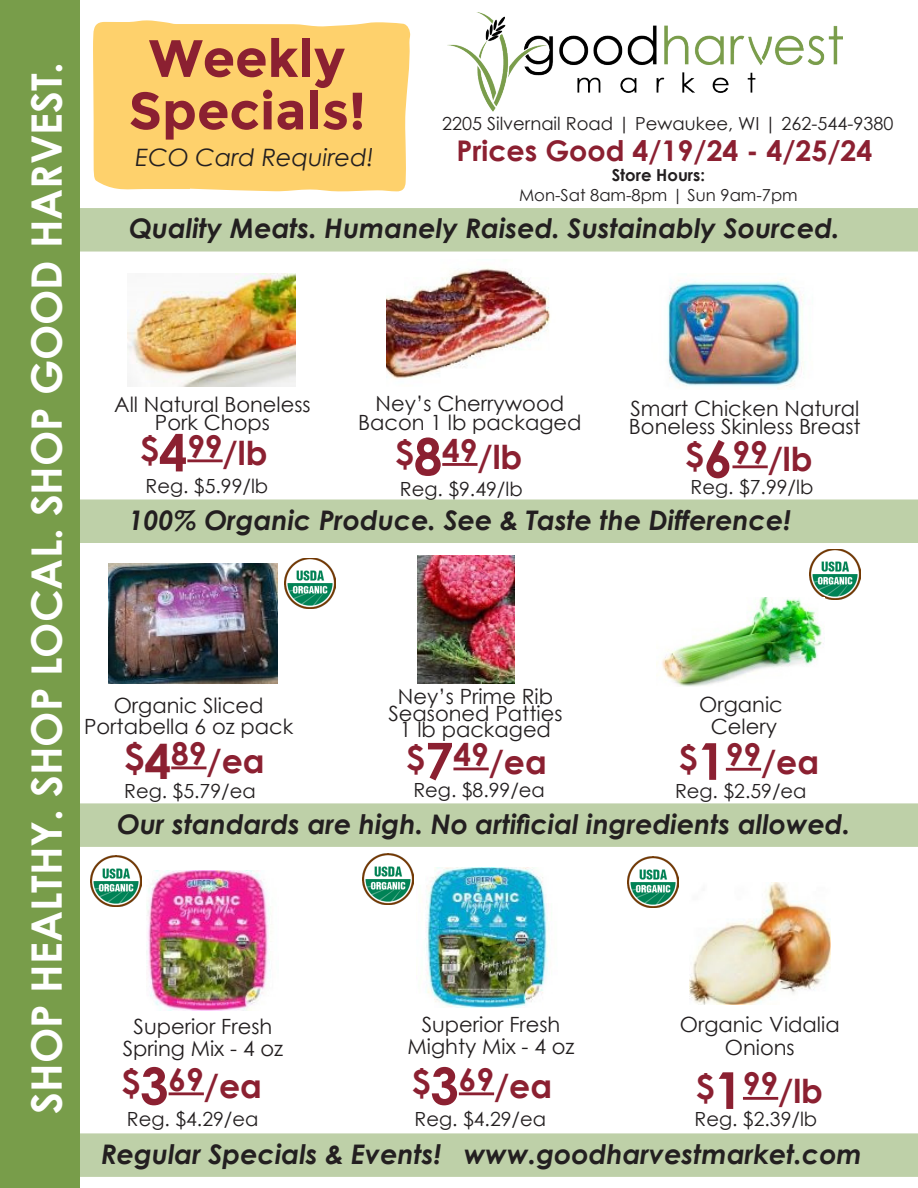
<style>
.page{position:relative;width:918px;height:1188px;background:#fff}
.page>*{position:absolute;margin:0;border:0;box-sizing:border-box;transform-origin:0 0}
.t1{font:700 52.5px/52.5px "Montserrat";color:#8b2031;text-align:center}
.t2{font:700 42px "Century Gothic";color:#fff}
.t3{font:700 33px "Century Gothic";color:#8b2031}
.t4{font:700 28.5px "Century Gothic";color:#8b2031}
.t5{font:italic 700 27px "Century Gothic";color:#231f20}
.t6{font:italic 24px "Century Gothic";color:#231f20}
.t7{font:21px "Century Gothic";color:#231f20}
.t8{font:19.5px "Century Gothic";color:#231f20}
.t9{font:18px "Century Gothic";color:#231f20}
.t10{font:16.5px "Century Gothic";color:#231f20}
.t11{font:700 16.5px "Century Gothic";color:#231f20}
.s1{font-size:33.3px}
.s2{font-size:51px}
.s3{font-size:36px}
.s4{font-size:48px}
</style>
<div class="page">
<div style="left:0;top:0;width:79px;height:1188px;background:#789d4a"></div>
<svg style="left:92px;top:20px;width:318px;height:557px"></svg>
<img style="left:447px;top:12px;width:395px;height:100px">
<hr style="left:442px;top:463px;width:36px;height:3px;background:#8b2031">
<hr style="left:171px;top:766px;width:36px;height:3px;background:#8b2031">
<img style="left:628px;top:856px;width:51px;height:52px">
<img style="left:362px;top:854px;width:51px;height:50px">
<div style="left:79px;top:208px;width:839px;height:44px;background:#bed0a8"></div>
<div style="left:76px;top:1133px;width:842px;height:44px;background:#bed0a8"></div>
<div style="left:79px;top:500px;width:839px;height:43px;background:#bed0a8"></div>
<div style="left:77px;top:803px;width:841px;height:44px;background:#bed0a8"></div>
<hr style="left:732px;top:465px;width:36px;height:3px;background:#8b2031">
<hr style="left:453px;top:768px;width:36px;height:2px;background:#8b2031">
<hr style="left:726px;top:768px;width:35px;height:3px;background:#8b2031">
<hr style="left:169px;top:1092px;width:35px;height:3px;background:#8b2031">
<hr style="left:459px;top:1092px;width:35px;height:3px;background:#8b2031">
<hr style="left:743px;top:1097px;width:35px;height:3px;background:#8b2031">
<img style="left:91px;top:856px;width:51px;height:51px">
<img style="left:809px;top:549px;width:51px;height:51px">
<img style="left:284px;top:558px;width:51px;height:51px">
<img style="left:418px;top:556px;width:96px;height:128px">
<img style="left:386px;top:260px;width:164px;height:128px">
<img style="left:127px;top:274px;width:169px;height:112px">
<img style="left:667px;top:278px;width:138px;height:112px">
<img style="left:426px;top:867px;width:123px;height:141px">
<img style="left:146px;top:870px;width:125px;height:141px">
<img style="left:656px;top:597px;width:169px;height:90px">
<img style="left:690px;top:883px;width:140px;height:121px">
<img style="left:109px;top:563px;width:169px;height:121px">
<p class="t2" style="left:15px;top:1114px;width:1053px;rotate:-90deg">SHOP HEALTHY. SHOP LOCAL. SHOP GOOD HARVEST.</p>
<p class="t1" style="left:129px;top:32px;width:239px">Weekly<br>Specials!</p>
<p class="t9" style="left:442px;top:111px;width:453px">2205 Silvernail Road | Pewaukee, WI | 262-544-9380</p>
<p class="t6" style="left:136px;top:140px;width:240px">ECO Card Required!</p>
<p class="t4" style="left:456px;top:129px;width:418px">Prices Good 4/19/24 - 4/25/24</p>
<p class="t11" style="left:612px;top:163px;width:95px">Store Hours:</p>
<p class="t10" style="left:519px;top:184px;width:280px">Mon-Sat 8am-8pm | Sun 9am-7pm</p>
<p class="t5" style="left:129px;top:208px;width:712px">Quality Meats. Humanely Raised. Sustainably Sourced.</p>
<p class="t7" style="left:114px;top:390px;width:198px">All Natural Boneless</p>
<p class="t7" style="left:155px;top:408px;width:116px">Pork Chops</p>
<p class="t3" style="left:140px;top:428px;width:129px"><span class="s1">$</span><span class="s2">4</span><sup>99</sup>/lb</p>
<p class="t8" style="left:146px;top:472px;width:124px">Reg. $5.99/lb</p>
<p class="t7" style="left:376px;top:389px;width:190px">Ney’s Cherrywood</p>
<p class="t7" style="left:358px;top:408px;width:225px">Bacon 1 lb packaged</p>
<p class="t3" style="left:395px;top:432px;width:129px"><span class="s1">$</span><span class="s2">8</span><sup>49</sup>/lb</p>
<p class="t8" style="left:400px;top:475px;width:124px">Reg. $9.49/lb</p>
<p class="t7" style="left:630px;top:394px;width:230px">Smart Chicken Natural</p>
<p class="t7" style="left:629px;top:412px;width:233px">Boneless Skinless Breast</p>
<p class="t3" style="left:685px;top:434px;width:129px"><span class="s1">$</span><span class="s2">6</span><sup>99</sup>/lb</p>
<p class="t8" style="left:691px;top:473px;width:124px">Reg. $7.99/lb</p>
<p class="t5" style="left:128px;top:500px;width:664px">100% Organic Produce. See &amp; Taste the Difference!</p>
<p class="t7" style="left:114px;top:691px;width:151px">Organic Sliced</p>
<p class="t7" style="left:84px;top:712px;width:211px">Portabella 6 oz pack</p>
<p class="t3" style="left:124px;top:735px;width:142px"><span class="s3">$</span><span class="s4">4</span><sup>89</sup>/ea</p>
<p class="t8" style="left:124px;top:778px;width:133px">Reg. $5.79/ea</p>
<p class="t7" style="left:398px;top:682px;width:157px">Ney’s Prime Rib</p>
<p class="t7" style="left:388px;top:698px;width:176px">Seasoned Patties</p>
<p class="t7" style="left:400px;top:715px;width:153px">1 lb packaged</p>
<p class="t7" style="left:699px;top:690px;width:85px">Organic</p>
<p class="t7" style="left:711px;top:712px;width:68px">Celery</p>
<p class="t3" style="left:406px;top:737px;width:142px"><span class="s1">$</span><span class="s2">7</span><sup>49</sup>/ea</p>
<p class="t3" style="left:679px;top:737px;width:142px"><span class="s1">$</span><span class="s2">1</span><sup>99</sup>/ea</p>
<p class="t8" style="left:413px;top:776px;width:133px">Reg. $8.99/ea</p>
<p class="t8" style="left:675px;top:778px;width:133px">Reg. $2.59/ea</p>
<p class="t5" style="left:117px;top:804px;width:735px">Our standards are high. No artificial ingredients allowed.</p>
<p class="t7" style="left:134px;top:1011px;width:140px">Superior Fresh</p>
<p class="t7" style="left:123px;top:1034px;width:162px">Spring Mix - 4 oz</p>
<p class="t7" style="left:422px;top:1010px;width:140px">Superior Fresh</p>
<p class="t7" style="left:408px;top:1032px;width:168px">Mighty Mix - 4 oz</p>
<p class="t7" style="left:680px;top:1010px;width:161px">Organic Vidalia</p>
<p class="t7" style="left:725px;top:1032px;width:71px">Onions</p>
<p class="t3" style="left:121px;top:1061px;width:142px"><span class="s1">$</span><span class="s2">3</span><sup>69</sup>/ea</p>
<p class="t3" style="left:412px;top:1061px;width:142px"><span class="s1">$</span><span class="s2">3</span><sup>69</sup>/ea</p>
<p class="t3" style="left:696px;top:1066px;width:129px"><span class="s1">$</span><span class="s2">1</span><sup>99</sup>/lb</p>
<p class="t8" style="left:127px;top:1105px;width:133px">Reg. $4.29/ea</p>
<p class="t8" style="left:415px;top:1105px;width:133px">Reg. $4.29/ea</p>
<p class="t8" style="left:694px;top:1105px;width:124px">Reg. $2.39/lb</p>
<p class="t5" style="left:101px;top:1134px;width:762px">Regular Specials &amp; Events! www.goodharvestmarket.com</p>
</div>
